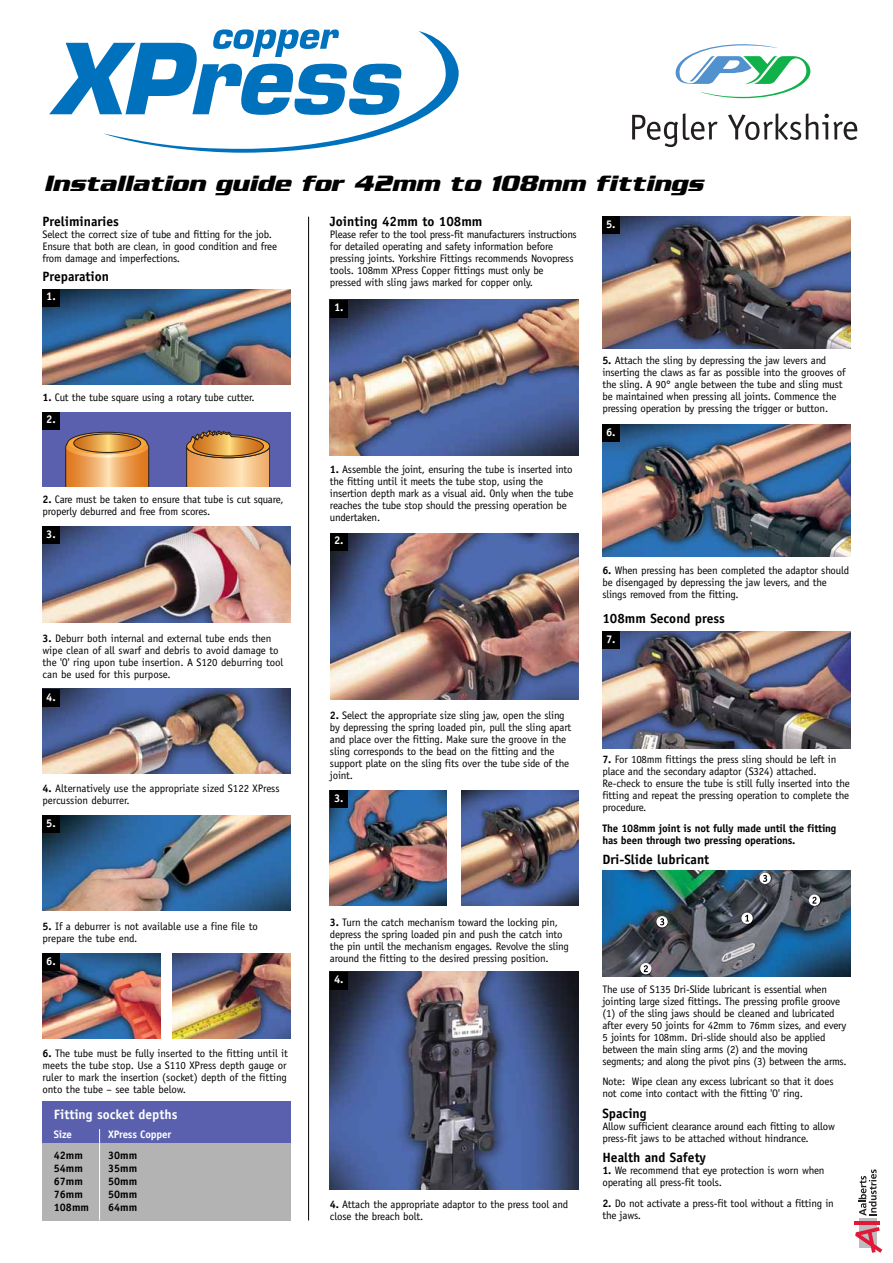
<style>
.page{position:relative;width:893px;height:1263px;background:#fff}
.page>*{position:absolute;margin:0;border:0;box-sizing:border-box;transform-origin:0 0}
.t1{font:italic 700 24px "Serpentine Sans ICG";color:#000}
.t2{font:700 13.5px "Officina Sans";color:#000}
.t3{font:700 13.5px "Officina Sans";color:#fff}
.t4{font:700 11.25px "Officina Sans";color:#fff}
.t5{font:10.88px/12px "Officina Sans";letter-spacing:-.015em;color:#000}
.t6{font:700 10.88px/12px "Officina Sans";letter-spacing:-.015em;color:#000}
.t7{font:700 10.88px "Officina Sans";letter-spacing:-.015em;color:#fff}
.s1{font-weight:700}
</style>
<div class="page">
<div style="left:43px;top:1125px;width:248px;height:22px;background:#5a60ad"></div>
<div style="left:43px;top:1143px;width:248px;height:77px;background:#b3b3b3"></div>
<div style="left:43px;top:1101px;width:248px;height:28px;background:#5a60ad"></div>
<hr style="left:99px;top:1129px;width:1px;height:91px;background:#fff">
<img style="left:43px;top:289px;width:248px;height:96px">
<img style="left:43px;top:527px;width:248px;height:95px">
<img style="left:43px;top:688px;width:248px;height:85px">
<img style="left:43px;top:815px;width:248px;height:96px">
<img style="left:43px;top:954px;width:118px;height:85px">
<img style="left:172px;top:954px;width:119px;height:85px">
<div style="left:43px;top:412px;width:248px;height:74px;background:#5a60ad"></div>
<svg style="left:65px;top:432px;width:84px;height:54px;background:#d69553"></svg>
<svg style="left:187px;top:430px;width:83px;height:56px;background:#ce9c68"></svg>
<img style="left:330px;top:300px;width:248px;height:155px">
<img style="left:330px;top:533px;width:248px;height:166px">
<img style="left:330px;top:972px;width:248px;height:217px">
<img style="left:602px;top:217px;width:248px;height:131px">
<img style="left:602px;top:631px;width:248px;height:117px">
<img style="left:602px;top:424px;width:248px;height:132px">
<img style="left:602px;top:871px;width:248px;height:106px">
<svg style="left:741px;top:912px;width:12px;height:12px"></svg>
<svg style="left:759px;top:873px;width:12px;height:11px"></svg>
<svg style="left:656px;top:916px;width:12px;height:11px"></svg>
<svg style="left:809px;top:894px;width:11px;height:12px"></svg>
<svg style="left:640px;top:963px;width:11px;height:11px"></svg>
<div style="left:43px;top:289px;width:17px;height:17px;background:#000"></div>
<div style="left:43px;top:412px;width:17px;height:17px;background:#000"></div>
<div style="left:330px;top:300px;width:17px;height:17px;background:#000"></div>
<div style="left:602px;top:217px;width:17px;height:17px;background:#000"></div>
<div style="left:602px;top:425px;width:17px;height:17px;background:#000"></div>
<div style="left:602px;top:632px;width:17px;height:17px;background:#000"></div>
<div style="left:330px;top:533px;width:17px;height:17px;background:#000"></div>
<div style="left:330px;top:972px;width:17px;height:17px;background:#000"></div>
<div style="left:43px;top:526px;width:17px;height:17px;background:#000"></div>
<div style="left:43px;top:689px;width:17px;height:17px;background:#000"></div>
<div style="left:43px;top:815px;width:17px;height:17px;background:#000"></div>
<div style="left:43px;top:954px;width:17px;height:17px;background:#000"></div>
<hr style="left:308px;top:217px;width:1px;height:1003px;background:#000">
<img style="left:330px;top:790px;width:117px;height:115px">
<img style="left:461px;top:790px;width:117px;height:115px">
<div style="left:330px;top:791px;width:17px;height:17px;background:#000"></div>
<svg style="left:49px;top:29px;width:410px;height:124px"></svg>
<svg style="left:859px;top:1169px;width:17px;height:47px"></svg>
<div style="left:859px;top:1218px;width:17px;height:30px;background:#bbbdc0"></div>
<hr style="left:855px;top:1221px;width:25px;height:4px;background:#e31836">
<svg style="left:855px;top:1227px;width:27px;height:26px"></svg>
<svg style="left:675px;top:44px;width:135px;height:54px"></svg>
<svg style="left:632px;top:113px;width:85px;height:34px"></svg>
<svg style="left:728px;top:113px;width:129px;height:27px"></svg>
<h1 class="t1" style="left:44px;top:176px;width:661px">Installation guide for 42mm to 108mm fittings</h1>
<p class="t2" style="left:43px;top:217px;width:78px">Preliminaries</p>
<p class="t5" style="left:43px;top:230px;width:236px">Select the correct size of tube and fitting for the job.<br>Ensure that both are clean, in good condition and free from damage and imperfections.</p>
<p class="t2" style="left:43px;top:271px;width:68px">Preparation</p>
<p class="t4" style="left:46px;top:292px;width:11px">1.</p>
<p class="t5" style="left:43px;top:392px;width:214px"><span class="s1">1.</span> Cut the tube square using a rotary tube cutter.</p>
<p class="t4" style="left:46px;top:415px;width:11px">2.</p>
<p class="t5" style="left:43px;top:494px;width:243px"><span class="s1">2.</span> Care must be taken to ensure that tube is cut square, properly deburred and free from scores.</p>
<p class="t4" style="left:46px;top:530px;width:11px">3.</p>
<p class="t5" style="left:43px;top:633px;width:242px"><span class="s1">3.</span> Deburr both internal and external tube ends then wipe clean of all swarf and debris to avoid damage to the 'O' ring upon tube insertion. A S120 deburring tool can be used for this purpose.</p>
<p class="t4" style="left:46px;top:692px;width:11px">4.</p>
<p class="t5" style="left:43px;top:783px;width:239px"><span class="s1">4.</span> Alternatively use the appropriate sized S122 XPress percussion deburrer.</p>
<p class="t4" style="left:46px;top:818px;width:11px">5.</p>
<p class="t5" style="left:43px;top:922px;width:217px"><span class="s1">5.</span> If a deburrer is not available use a fine file to prepare the tube end.</p>
<p class="t4" style="left:46px;top:957px;width:11px">6.</p>
<p class="t5" style="left:43px;top:1048px;width:247px"><span class="s1">6.</span> The tube must be fully inserted to the fitting until it meets the tube stop. Use a S110 XPress depth gauge or ruler to mark the insertion (socket) depth of the fitting onto the tube – see table below.</p>
<p class="t7" style="left:54px;top:1130px;width:20px">Size</p>
<p class="t7" style="left:108px;top:1130px;width:65px">XPress Copper</p>
<p class="t6" style="left:54px;top:1150px;width:31px">42mm</p>
<p class="t6" style="left:108px;top:1150px;width:31px">30mm</p>
<p class="t6" style="left:54px;top:1163px;width:31px">54mm</p>
<p class="t6" style="left:108px;top:1163px;width:31px">35mm</p>
<p class="t6" style="left:54px;top:1176px;width:31px">67mm</p>
<p class="t6" style="left:108px;top:1176px;width:31px">50mm</p>
<p class="t6" style="left:54px;top:1189px;width:31px">76mm</p>
<p class="t6" style="left:108px;top:1189px;width:31px">50mm</p>
<p class="t6" style="left:54px;top:1202px;width:37px">108mm</p>
<p class="t6" style="left:108px;top:1202px;width:31px">64mm</p>
<p class="t3" style="left:54px;top:1109px;width:125px">Fitting socket depths</p>
<p class="t2" style="left:330px;top:217px;width:154px">Jointing 42mm to 108mm</p>
<p class="t5" style="left:330px;top:230px;width:248px">Please refer to the tool press-fit manufacturers instructions for detailed operating and safety information before pressing joints. Yorkshire Fittings recommends Novopress tools. 108mm XPress Copper fittings must only be pressed with sling jaws marked for copper only.</p>
<p class="t4" style="left:334px;top:303px;width:11px">1.</p>
<p class="t5" style="left:330px;top:464px;width:245px"><span class="s1">1.</span> Assemble the joint, ensuring the tube is inserted into the fitting until it meets the tube stop, using the insertion depth mark as a visual aid. Only when the tube reaches the tube stop should the pressing operation be undertaken.</p>
<p class="t4" style="left:334px;top:536px;width:11px">2.</p>
<p class="t4" style="left:606px;top:220px;width:11px">5.</p>
<p class="t5" style="left:602px;top:355px;width:245px"><span class="s1">5.</span> Attach the sling by depressing the jaw levers and inserting the claws as far as possible into the grooves of the sling. A 90° angle between the tube and sling must be maintained when pressing all joints. Commence the pressing operation by pressing the trigger or button.</p>
<p class="t4" style="left:606px;top:428px;width:11px">6.</p>
<p class="t5" style="left:602px;top:565px;width:248px"><span class="s1">6.</span> When pressing has been completed the adaptor should be disengaged by depressing the jaw levers, and the slings removed from the fitting.</p>
<p class="t2" style="left:602px;top:613px;width:124px">108mm Second press</p>
<p class="t4" style="left:606px;top:635px;width:11px">7.</p>
<p class="t5" style="left:330px;top:710px;width:243px"><span class="s1">2.</span> Select the appropriate size sling jaw, open the sling by depressing the spring loaded pin, pull the sling apart and place over the fitting. Make sure the groove in the sling corresponds to the bead on the fitting and the support plate on the sling fits over the tube side of the joint.</p>
<p class="t4" style="left:334px;top:794px;width:11px">3.</p>
<p class="t5" style="left:330px;top:917px;width:241px"><span class="s1">3.</span> Turn the catch mechanism toward the locking pin, depress the spring loaded pin and push the catch into the pin until the mechanism engages. Revolve the sling around the fitting to the desired pressing position.</p>
<p class="t4" style="left:334px;top:975px;width:11px">4.</p>
<p class="t5" style="left:330px;top:1199px;width:240px"><span class="s1">4.</span> Attach the appropriate adaptor to the press tool and close the breach bolt.</p>
<p class="t5" style="left:602px;top:754px;width:249px"><span class="s1">7.</span> For 108mm fittings the press sling should be left in place and the secondary adaptor (S324) attached.<br>Re-check to ensure the tube is still fully inserted into the fitting and repeat the pressing operation to complete the procedure.</p>
<p class="t6" style="left:602px;top:823px;width:235px">The 108mm joint is not fully made until the fitting has been through two pressing operations.</p>
<p class="t2" style="left:602px;top:854px;width:108px">Dri-Slide lubricant</p>
<p class="t5" style="left:602px;top:984px;width:246px">The use of S135 Dri-Slide lubricant is essential when jointing large sized fittings. The pressing profile groove (1) of the sling jaws should be cleaned and lubricated after every 50 joints for 42mm to 76mm sizes, and every 5 joints for 108mm. Dri-slide should also be applied between the main sling arms (2) and the moving segments; and along the pivot pins (3) between the arms.</p>
<p class="t5" style="left:602px;top:1076px;width:233px">Note: Wipe clean any excess lubricant so that it does not come into contact with the fitting 'O' ring.</p>
<p class="t2" style="left:602px;top:1108px;width:46px">Spacing</p>
<p class="t5" style="left:602px;top:1121px;width:234px">Allow sufficient clearance around each fitting to allow press-fit jaws to be attached without hindrance.</p>
<p class="t2" style="left:602px;top:1152px;width:105px">Health and Safety</p>
<p class="t5" style="left:602px;top:1165px;width:224px"><span class="s1">1.</span> We recommend that eye protection is worn when operating all press-fit tools.</p>
<p class="t5" style="left:602px;top:1198px;width:233px"><span class="s1">2.</span> Do not activate a press-fit tool without a fitting in the jaws.</p>
</div>
